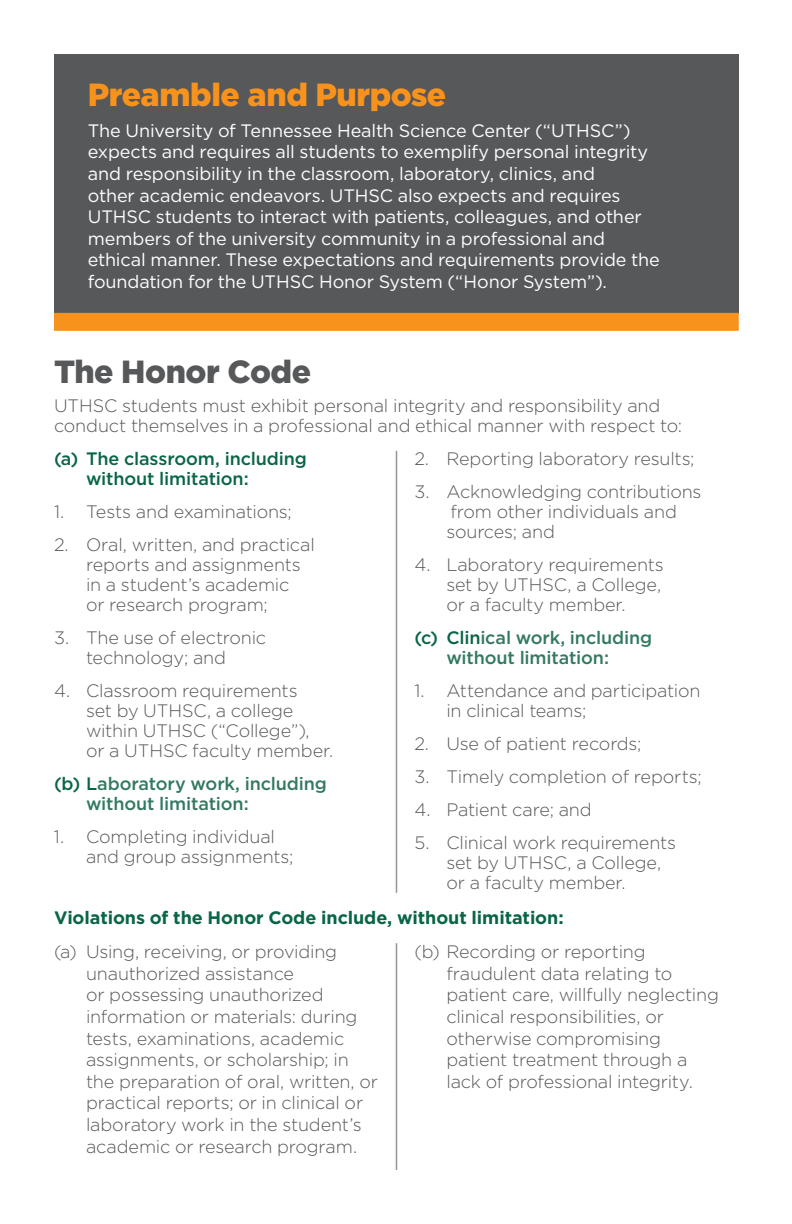
<style>
.page{position:relative;width:792px;height:1224px;background:#fff}
.page>*{position:absolute;margin:0;border:0;box-sizing:border-box;transform-origin:0 0}
.t1{font:900 32px "Gotham";letter-spacing:-.015em;color:#f7931d}
.t2{font:900 32px "Gotham";letter-spacing:-.015em;color:#57585a}
.t3{font:300 18px/20px "Gotham";letter-spacing:-.01em;color:#57585a}
.t4{font:18px/21.6px "Gotham";letter-spacing:-.01em;color:#fff}
.t5{font:500 18px/20px "Gotham";letter-spacing:-.01em;color:#337961}
.t6{font:700 18px "Gotham";letter-spacing:-.005em;color:#096547}
.t7{font:500 18px/20px "Gotham";letter-spacing:-.005em;color:#096547}
.s1{color:#096547}
</style>
<div class="page">
<div style="left:54px;top:55px;width:685px;height:259px;background:#57585a"></div>
<hr style="left:396px;top:451px;width:1px;height:442px;background:#939598">
<hr style="left:396px;top:943px;width:1px;height:227px;background:#939598">
<div style="left:54px;top:313px;width:685px;height:18px;background:#f7931d"></div>
<h1 class="t1" style="left:88px;top:73px;width:360px">Preamble and Purpose</h1>
<p class="t4" style="left:88px;top:119px;width:573px">The University of Tennessee Health Science Center (“UTHSC”) expects and requires all students to exemplify personal integrity and responsibility in the classroom, laboratory, clinics, and<br>other academic endeavors. UTHSC also expects and requires UTHSC students to interact with patients, colleagues, and other members of the university community in a professional and ethical manner. These expectations and requirements provide the foundation for the UTHSC Honor System (“Honor System”).</p>
<h1 class="t2" style="left:54px;top:350px;width:259px">The Honor Code</h1>
<p class="t3" style="left:54px;top:396px;width:630px">UTHSC students must exhibit personal integrity and responsibility and conduct themselves in a professional and ethical manner with respect to:</p>
<p class="t7" style="left:86px;top:449px;width:222px;text-indent:-32px">(a) The classroom, including without limitation:</p>
<p class="t3" style="left:54px;top:502px;width:239px">1. Tests and examinations;</p>
<p class="t3" style="left:86px;top:534px;width:230px;text-indent:-32px">2. Oral, written, and practical reports and assignments in a student’s academic<br>or research program;</p>
<p class="t3" style="left:54px;top:627px;width:214px;text-align:center">3. The use of electronic technology; and</p>
<p class="t3" style="left:86px;top:680px;width:249px;text-indent:-32px">4. Classroom requirements<br>set by UTHSC, a college within UTHSC (“College”),<br>or a UTHSC faculty member.</p>
<p class="t5" style="left:86px;top:774px;width:242px;text-indent:-32px"><span class="s1">(b) L</span>aboratory work, including without limitation:</p>
<p class="t3" style="left:86px;top:826px;width:209px;text-indent:-32px">1. Completing individual and group assignments;</p>
<p class="t3" style="left:414px;top:449px;width:282px">2. Reporting laboratory results;</p>
<p class="t3" style="left:446px;top:481px;width:257px;text-indent:-32px">3. Acknowledging contributions from other individuals and sources; and</p>
<p class="t3" style="left:446px;top:554px;width:219px;text-indent:-32px">4. Laboratory requirements set by UTHSC, a College, or a faculty member.</p>
<p class="t5" style="left:446px;top:628px;width:207px;text-indent:-32px"><span class="s1">(c) Clin</span>ical work, including without limitation:</p>
<p class="t3" style="left:446px;top:680px;width:256px;text-indent:-32px">1. Attendance and participation in clinical teams;</p>
<p class="t3" style="left:414px;top:733px;width:229px">2. Use of patient records;</p>
<p class="t3" style="left:414px;top:766px;width:289px">3. Timely completion of reports;</p>
<p class="t3" style="left:414px;top:799px;width:179px">4. Patient care; and</p>
<p class="t3" style="left:446px;top:832px;width:231px;text-indent:-32px">5. Clinical work requirements set by UTHSC, a College, or a faculty member.</p>
<p class="t6" style="left:54px;top:905px;width:511px">Violations of the Honor Code include, without limitation:</p>
<p class="t3" style="left:86px;top:940px;width:294px;line-height:21.6px;text-indent:-32px">(a) Using, receiving, or providing unauthorized assistance<br>or possessing unauthorized information or materials: during tests, examinations, academic assignments, or scholarship; in the preparation of oral, written, or practical reports; or in clinical or laboratory work in the student’s academic or research program.</p>
<p class="t3" style="left:446px;top:940px;width:274px;line-height:21.6px;text-indent:-32px">(b) Recording or reporting fraudulent data relating to patient care, willfully neglecting clinical responsibilities, or otherwise compromising patient treatment through a lack of professional integrity.</p>
</div>
